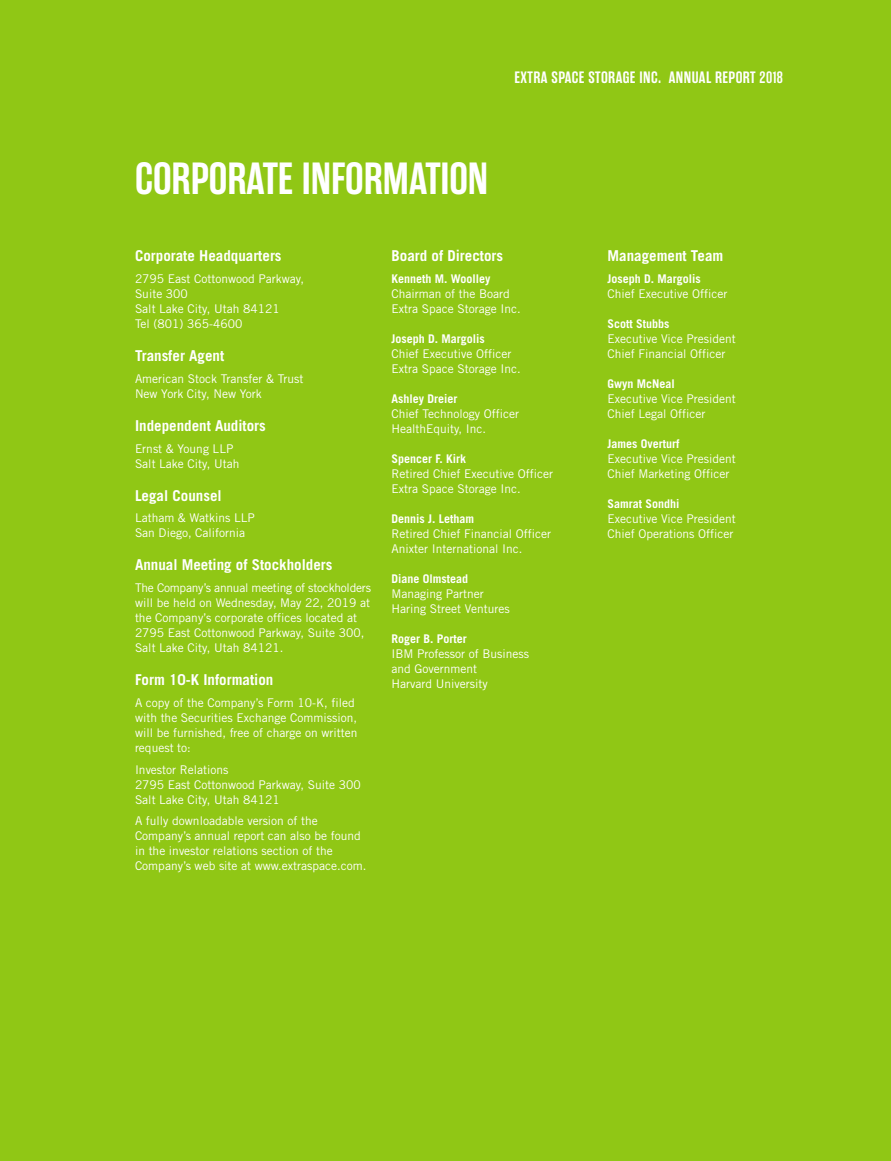
<style>
.page{position:relative;width:891px;height:1161px;background:#90c715}
.page>*{position:absolute;margin:0;border:0;box-sizing:border-box;transform-origin:0 0}
.t1{font:600 45px "Rama Gothic E";color:#fff}
.t2{font:600 16.5px "Rama Gothic E";letter-spacing:.025em;color:#fff}
.t3{font:700 15px "Trade Gothic";color:#fff}
.t4{font:12px/15px "Trade Gothic";color:#fff}
.t5{font:700 12px "Trade Gothic";color:#fff}
</style>
<div class="page">
<h2 class="t2" style="left:515px;top:69px;width:270px">EXTRA SPACE STORAGE INC. ANNUAL REPORT 2018</h2>
<h1 class="t1" style="left:135px;top:153px;width:355px">CORPORATE INFORMATION</h1>
<p class="t3" style="left:135px;top:247px;width:148px">Corporate Headquarters</p>
<p class="t4" style="left:135px;top:271px;width:171px">2795 East Cottonwood Parkway,<br>Suite 300<br>Salt Lake City, Utah 84121<br>Tel (801) 365-4600</p>
<p class="t3" style="left:135px;top:347px;width:91px">Transfer Agent</p>
<p class="t4" style="left:135px;top:371px;width:170px">American Stock Transfer &amp; Trust<br>New York City, New York</p>
<p class="t3" style="left:135px;top:416px;width:132px">Independent Auditors</p>
<p class="t4" style="left:135px;top:441px;width:106px">Ernst &amp; Young LLP<br>Salt Lake City, Utah</p>
<p class="t3" style="left:135px;top:486px;width:88px">Legal Counsel</p>
<p class="t4" style="left:135px;top:510px;width:121px">Latham &amp; Watkins LLP<br>San Diego, California</p>
<p class="t3" style="left:135px;top:556px;width:199px">Annual Meeting of Stockholders</p>
<p class="t4" style="left:135px;top:580px;width:238px">The Company’s annual meeting of stockholders will be held on Wednesday, May 22, 2019 at the Company’s corporate offices located at 2795 East Cottonwood Parkway, Suite 300, Salt Lake City, Utah 84121.</p>
<p class="t3" style="left:135px;top:671px;width:140px">Form 10-K Information</p>
<p class="t4" style="left:135px;top:695px;width:224px">A copy of the Company’s Form 10-K, filed with the Securities Exchange Commission, will be furnished, free of charge on written request to:</p>
<p class="t4" style="left:135px;top:762px;width:227px">Investor Relations<br>2795 East Cottonwood Parkway, Suite 300<br>Salt Lake City, Utah 84121</p>
<p class="t4" style="left:135px;top:813px;width:233px">A fully downloadable version of the Company’s annual report can also be found in the investor relations section of the Company’s web site at www.extraspace.com.</p>
<p class="t3" style="left:392px;top:247px;width:113px">Board of Directors</p>
<p class="t5" style="left:392px;top:271px;width:101px">Kenneth M. Woolley</p>
<p class="t4" style="left:392px;top:286px;width:131px">Chairman of the Board<br>Extra Space Storage Inc.</p>
<p class="t5" style="left:392px;top:331px;width:95px">Joseph D. Margolis</p>
<p class="t4" style="left:392px;top:346px;width:131px">Chief Executive Officer<br>Extra Space Storage Inc.</p>
<p class="t5" style="left:392px;top:391px;width:67px">Ashley Dreier</p>
<p class="t4" style="left:392px;top:406px;width:129px">Chief Technology Officer<br>HealthEquity, Inc.</p>
<p class="t5" style="left:392px;top:451px;width:76px">Spencer F. Kirk</p>
<p class="t4" style="left:392px;top:466px;width:163px">Retired Chief Executive Officer<br>Extra Space Storage Inc.</p>
<p class="t5" style="left:392px;top:511px;width:84px">Dennis J. Letham</p>
<p class="t4" style="left:392px;top:526px;width:161px">Retired Chief Financial Officer<br>Anixter International Inc.</p>
<p class="t5" style="left:392px;top:571px;width:78px">Diane Olmstead</p>
<p class="t4" style="left:392px;top:586px;width:120px">Managing Partner<br>Haring Street Ventures</p>
<p class="t5" style="left:392px;top:631px;width:77px">Roger B. Porter</p>
<p class="t4" style="left:392px;top:646px;width:139px">IBM Professor of Business and Government<br>Harvard University</p>
<p class="t3" style="left:608px;top:247px;width:117px">Management Team</p>
<p class="t5" style="left:608px;top:271px;width:95px">Joseph D. Margolis</p>
<p class="t4" style="left:608px;top:286px;width:121px">Chief Executive Officer</p>
<p class="t5" style="left:608px;top:316px;width:64px">Scott Stubbs</p>
<p class="t4" style="left:608px;top:331px;width:130px">Executive Vice President<br>Chief Financial Officer</p>
<p class="t5" style="left:608px;top:376px;width:69px">Gwyn McNeal</p>
<p class="t4" style="left:608px;top:391px;width:130px">Executive Vice President<br>Chief Legal Officer</p>
<p class="t5" style="left:608px;top:436px;width:73px">James Overturf</p>
<p class="t4" style="left:608px;top:451px;width:130px">Executive Vice President<br>Chief Marketing Officer</p>
<p class="t5" style="left:608px;top:496px;width:74px">Samrat Sondhi</p>
<p class="t4" style="left:608px;top:511px;width:130px">Executive Vice President<br>Chief Operations Officer</p>
</div>
